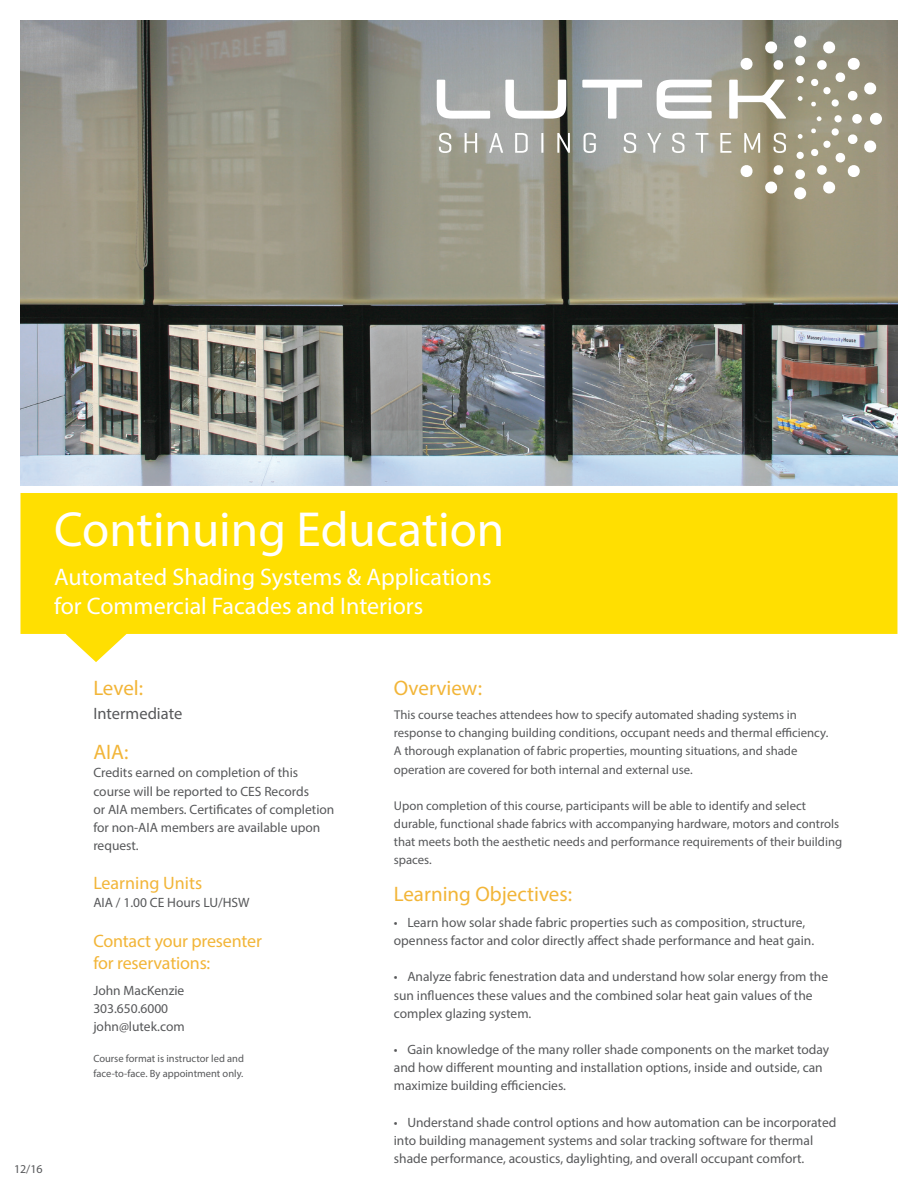
<style>
.page{position:relative;width:918px;height:1188px;background:#fff}
.page>*{position:absolute;margin:0;border:0;box-sizing:border-box;transform-origin:0 0}
.t1{font:49.5px "Myriad Pro";color:#fff}
.t2{font:24px "Myriad Pro";color:#fff}
.t3{font:21px "Myriad Pro";color:#f2b538}
.t4{font:18px "Myriad Pro";letter-spacing:-.01em;color:#f2b538}
.t5{font:16.5px "Myriad Pro";color:#57585a}
.t6{font:13.5px/18.1px "Myriad Pro";color:#57585a}
.t7{font:12.75px/18.1px "Myriad Pro";color:#57585a}
.t8{font:12px "Myriad Pro";color:#57585a}
.t9{font:10.5px "Myriad Pro";color:#57585a}
</style>
<div class="page">
<svg style="left:20px;top:493px;width:877px;height:169px;fill:#ffdf01"></svg>
<img style="left:21px;top:21px;width:876px;height:465px">
<svg style="left:437px;top:80px;width:53px;height:39px"></svg>
<svg style="left:505px;top:80px;width:61px;height:39px"></svg>
<svg style="left:582px;top:80px;width:60px;height:39px"></svg>
<svg style="left:657px;top:80px;width:55px;height:39px"></svg>
<svg style="left:729px;top:80px;width:57px;height:39px"></svg>
<svg style="left:439px;top:133px;width:12px;height:20px"></svg>
<svg style="left:465px;top:133px;width:12px;height:20px"></svg>
<svg style="left:489px;top:133px;width:14px;height:20px"></svg>
<svg style="left:515px;top:133px;width:13px;height:20px"></svg>
<hr style="left:541px;top:133px;width:2px;height:20px;background:#fff">
<svg style="left:557px;top:133px;width:13px;height:20px"></svg>
<svg style="left:584px;top:133px;width:12px;height:20px"></svg>
<svg style="left:624px;top:133px;width:12px;height:20px"></svg>
<svg style="left:647px;top:133px;width:14px;height:20px"></svg>
<svg style="left:672px;top:133px;width:13px;height:20px"></svg>
<svg style="left:696px;top:133px;width:12px;height:20px"></svg>
<svg style="left:720px;top:133px;width:11px;height:20px"></svg>
<svg style="left:744px;top:133px;width:16px;height:20px"></svg>
<svg style="left:774px;top:133px;width:12px;height:20px"></svg>
<svg style="left:764px;top:181px;width:14px;height:13px"></svg>
<svg style="left:773px;top:165px;width:11px;height:10px"></svg>
<svg style="left:764px;top:41px;width:20px;height:29px"></svg>
<div style="left:794px;top:36px;width:12px;height:12px;background:#fff;border-radius:50%"></div>
<div style="left:795px;top:56px;width:10px;height:9px;background:#fff;border-radius:50%"></div>
<div style="left:797px;top:76px;width:7px;height:7px;background:#fff;border-radius:50%"></div>
<svg style="left:798px;top:96px;width:5px;height:5px"></svg>
<svg style="left:740px;top:57px;width:13px;height:13px"></svg>
<svg style="left:740px;top:164px;width:13px;height:14px"></svg>
<div style="left:794px;top:187px;width:12px;height:12px;background:#fff;border-radius:50%"></div>
<div style="left:795px;top:170px;width:10px;height:9px;background:#fff;border-radius:50%"></div>
<div style="left:797px;top:152px;width:7px;height:7px;background:#fff;border-radius:50%"></div>
<svg style="left:798px;top:134px;width:5px;height:5px"></svg>
<svg style="left:811px;top:128px;width:66px;height:66px;background:#aea993"></svg>
<div style="left:870px;top:113px;width:12px;height:12px;background:#fff;border-radius:50%"></div>
<div style="left:852px;top:114px;width:10px;height:10px;background:#fff;border-radius:50%"></div>
<div style="left:834px;top:115px;width:8px;height:7px;background:#fff;border-radius:50%"></div>
<svg style="left:817px;top:116px;width:5px;height:5px"></svg>
<svg style="left:811px;top:41px;width:66px;height:66px;background:#a5a290"></svg>
<p class="t1" style="left:54px;top:499px;width:452px">Continuing Education</p>
<p class="t2" style="left:54px;top:562px;width:439px">Automated Shading Systems &amp; Applications</p>
<p class="t2" style="left:54px;top:591px;width:371px">for Commercial Facades and Interiors</p>
<p class="t8" style="left:14px;top:1162px;width:30px">12/16</p>
<p class="t3" style="left:93px;top:675px;width:51px">Level:</p>
<p class="t5" style="left:93px;top:703px;width:90px">Intermediate</p>
<p class="t3" style="left:93px;top:739px;width:37px">AIA:</p>
<p class="t6" style="left:93px;top:764px;width:243px">Credits earned on completion of this course will be reported to CES Records<br>or AIA members. Certificates of completion for non-AIA members are available upon request.</p>
<p class="t4" style="left:93px;top:872px;width:110px">Learning Units</p>
<p class="t6" style="left:93px;top:893px;width:158px">AIA / 1.00 CE Hours LU/HSW</p>
<p class="t4" style="left:93px;top:930px;width:170px">Contact your presenter</p>
<p class="t4" style="left:93px;top:952px;width:119px">for reservations:</p>
<p class="t6" style="left:93px;top:981px;width:93px">John MacKenzie</p>
<p class="t6" style="left:93px;top:999px;width:76px">303.650.6000</p>
<p class="t6" style="left:93px;top:1017px;width:93px">john@lutek.com</p>
<p class="t9" style="left:93px;top:1052px;width:152px">Course format is instructor led and</p>
<p class="t9" style="left:93px;top:1067px;width:152px">face-to-face. By appointment only.</p>
<p class="t3" style="left:394px;top:675px;width:90px">Overview:</p>
<p class="t7" style="left:394px;top:706px;width:436px">This course teaches attendees how to specify automated shading systems in response to changing building conditions, occupant needs and thermal efficiency.<br>A thorough explanation of fabric properties, mounting situations, and shade operation are covered for both internal and external use.</p>
<p class="t7" style="left:394px;top:796px;width:450px">Upon completion of this course, participants will be able to identify and select durable, functional shade fabrics with accompanying hardware, motors and controls that meets both the aesthetic needs and performance requirements of their building spaces.</p>
<p class="t3" style="left:394px;top:881px;width:180px">Learning Objectives:</p>
<p class="t6" style="left:394px;top:913px;width:422px">• Learn how solar shade fabric properties such as composition, structure, openness factor and color directly affect shade performance and heat gain.</p>
<p class="t6" style="left:394px;top:968px;width:436px">• Analyze fabric fenestration data and understand how solar energy from the sun influences these values and the combined solar heat gain values of the complex glazing system.</p>
<p class="t6" style="left:394px;top:1040px;width:437px">• Gain knowledge of the many roller shade components on the market today and how different mounting and installation options, inside and outside, can maximize building efficiencies.</p>
<p class="t6" style="left:394px;top:1113px;width:444px">• Understand shade control options and how automation can be incorporated into building management systems and solar tracking software for thermal shade performance, acoustics, daylighting, and overall occupant comfort.</p>
</div>
